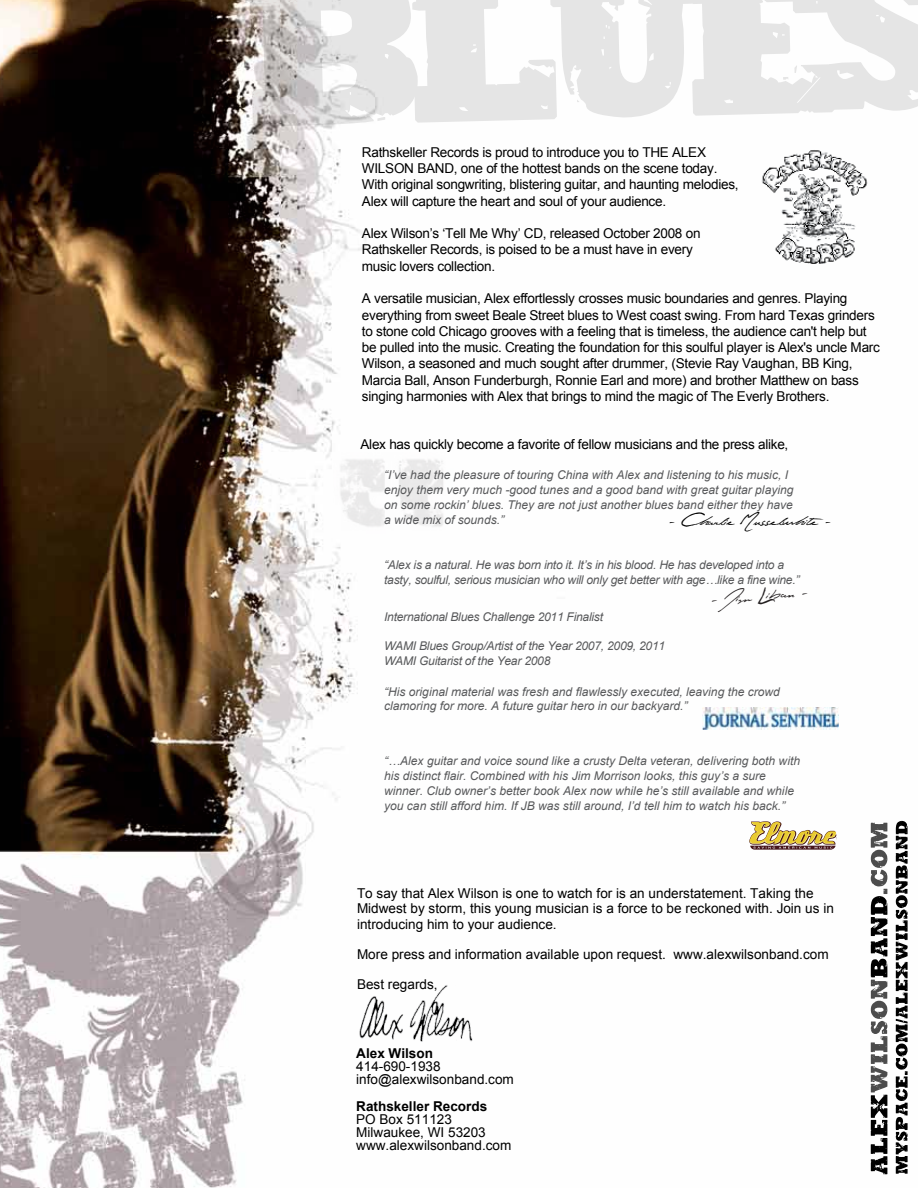
<style>
.page{position:relative;width:918px;height:1188px;background:#fff}
.page>*{position:absolute;margin:0;border:0;box-sizing:border-box;transform-origin:0 0}
.t1{font:26.55px "jey";color:#231f20}
.t2{font:25.05px "jey";color:#000}
.t3{font:13.5px/16.2px "Arial";letter-spacing:-.02em;color:#000}
.t4{font:13.5px/13.2px "Arial";color:#000}
.t5{font:700 13.5px "Arial";color:#000}
.t6{font:italic 12px/15px "Arial";color:#58595b}
.t7{font:italic 12px/15px "Arial";letter-spacing:-.02em;color:#58595b}
</style>
<div class="page">
<img style="left:0;top:0;width:903px;height:1188px">
<svg style="left:249px;top:0;width:669px;height:127px"></svg>
<img style="left:334px;top:452px;width:120px;height:81px">
<svg style="left:871px;top:823px;width:16px;height:351px"></svg>
<svg style="left:896px;top:821px;width:12px;height:353px"></svg>
<svg style="left:749px;top:821px;width:88px;height:29px"></svg>
<img style="left:702px;top:707px;width:136px;height:23px">
<img style="left:753px;top:146px;width:121px;height:120px">
<img style="left:349px;top:982px;width:137px;height:62px">
<p class="t3" style="left:362px;top:144px;width:378px">Rathskeller Records is proud to introduce you to THE ALEX WILSON BAND, one of the hottest bands on the scene today.<br>With original songwriting, blistering guitar, and haunting melodies, Alex will capture the heart and soul of your audience.</p>
<p class="t3" style="left:362px;top:225px;width:340px">Alex Wilson’s ‘Tell Me Why’ CD, released October 2008 on<br>Rathskeller Records, is poised to be a must have in every music lovers collection.</p>
<p class="t3" style="left:362px;top:291px;width:520px">A versatile musician, Alex effortlessly crosses music boundaries and genres. Playing everything from sweet Beale Street blues to West coast swing. From hard Texas grinders to stone cold Chicago grooves with a feeling that is timeless, the audience can't help but be pulled into the music. Creating the foundation for this soulful player is Alex's uncle Marc Wilson, a seasoned and much sought after drummer, (Stevie Ray Vaughan, BB King, Marcia Ball, Anson Funderburgh, Ronnie Earl and more) and brother Matthew on bass singing harmonies with Alex that brings to mind the magic of The Everly Brothers.</p>
<p class="t3" style="left:361px;top:437px;width:429px">Alex has quickly become a favorite of fellow musicians and the press alike,</p>
<p class="t6" style="left:384px;top:467px;width:411px">“I’ve had the pleasure of touring China with Alex and listening to his music, I enjoy them very much -good tunes and a good band with great guitar playing on some rockin’ blues. They are not just another blues band either they have a wide mix of sounds.”</p>
<p class="t7" style="left:384px;top:557px;width:417px">“Alex is a natural. He was born into it. It’s in his blood. He has developed into a tasty, soulful, serious musician who will only get better with age…like a fine wine.”</p>
<p class="t7" style="left:384px;top:610px;width:220px">International Blues Challenge 2011 Finalist</p>
<p class="t7" style="left:384px;top:639px;width:283px;line-height:14.4px">WAMI Blues Group/Artist of the Year 2007, 2009, 2011<br>WAMI Guitarist of the Year 2008</p>
<p class="t6" style="left:384px;top:685px;width:397px;line-height:14.4px">“His original material was fresh and flawlessly executed, leaving the crowd clamoring for more. A future guitar hero in our backyard.”</p>
<h2 class="t2" style="left:668px;top:506px;width:164px">- Charlie Musselwhite -</h2>
<h1 class="t1" style="left:709px;top:584px;width:99px;rotate:-5deg">- Jim Liban -</h1>
<p class="t6" style="left:384px;top:753px;width:417px">“…Alex guitar and voice sound like a crusty Delta veteran, delivering both with his distinct flair. Combined with his Jim Morrison looks, this guy’s a sure winner. Club owner’s better book Alex now while he’s still available and while you can still afford him. If JB was still around, I’d tell him to watch his back.”</p>
<p class="t4" style="left:357px;top:886px;width:478px;line-height:15px">To say that Alex Wilson is one to watch for is an understatement. Taking the<br>Midwest by storm, this young musician is a force to be reckoned with. Join us in introducing him to your audience.</p>
<p class="t4" style="left:357px;top:947px;width:473px">More press and information available upon request. www.alexwilsonband.com</p>
<p class="t4" style="left:357px;top:978px;width:82px">Best regards,</p>
<p class="t5" style="left:356px;top:1044px;width:78px">Alex Wilson</p>
<p class="t4" style="left:356px;top:1060px;width:159px">414-690-1938 info@alexwilsonband.com</p>
<p class="t5" style="left:356px;top:1097px;width:133px">Rathskeller Records</p>
<p class="t4" style="left:356px;top:1113px;width:157px">PO Box 511123<br>Milwaukee, WI 53203 www.alexwilsonband.com</p>
</div>
